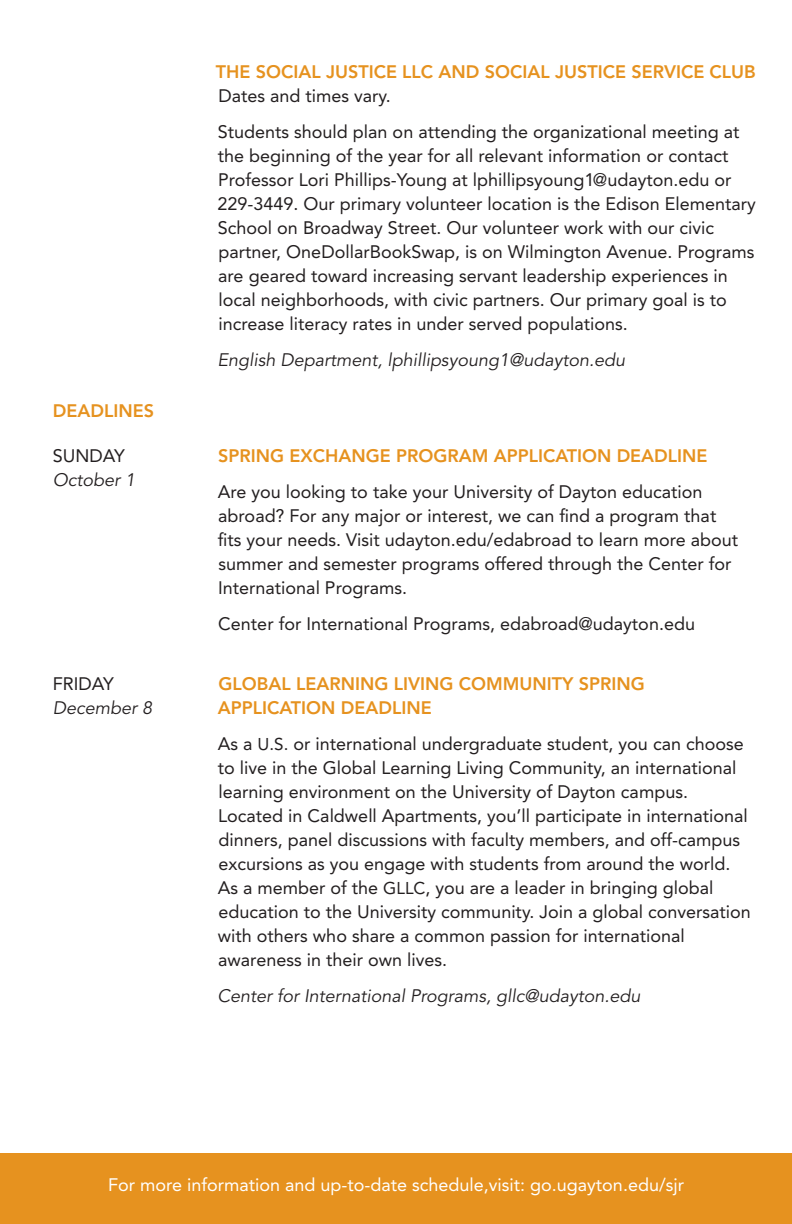
<style>
.page{position:relative;width:792px;height:1224px;background:#fff}
.page>*{position:absolute;margin:0;border:0;box-sizing:border-box;transform-origin:0 0}
.body_text{font:18px/24px "Avenir LT Std";color:#231f20}
.body_text-2{font:800 18px/24px "Avenir LT Std";color:#e6921f}
.body_text-3{font:italic 18px/24px "Avenir LT Std";color:#231f20}
.body_text-4{font:18px "Avenir LT Std";color:#fff}
.s1{font-style:normal}
.s2{font-weight:400;color:#231f20}
.s3{font-size:17px}
</style>
<div class="page">
<div style="left:0;top:1153px;width:792px;height:71px;background:#e6921f"></div>
<p class="body_text-2" style="left:53px;top:399px;width:103px">DEADLINES</p>
<p class="body_text-3" style="left:53px;top:445px;width:84px"><span class="s1">SUNDAY<br></span>October 1</p>
<p class="body_text-3" style="left:53px;top:673px;width:101px"><span class="s1">FRIDAY<br></span>December 8</p>
<p class="body_text-2" style="left:216px;top:60px;width:542px">THE SOCIAL JUSTICE LLC AND SOCIAL JUSTICE SERVICE CLUB<br><span class="s2">Dates and times vary.</span></p>
<p class="body_text" style="left:217px;top:120px;width:540px">Students should plan on attending the organizational meeting at the beginning of the year for all relevant information or contact Professor Lori Phillips-Young at lphillipsyoung1@udayton.edu or 229-3449. Our primary volunteer location is the Edison Elementary School on Broadway Street. Our volunteer work with our civic partner, OneDollarBookSwap, is on Wilmington Avenue. Programs are geared toward increasing servant leadership experiences in local neighborhoods, with civic partners. Our primary goal is to increase literacy rates in under served populations.</p>
<p class="body_text-3" style="left:217px;top:349px;width:409px">English Department, lphillipsyoung1@udayton.edu</p>
<p class="body_text-2" style="left:218px;top:444px;width:491px">SPRING EXCHANGE PROGRAM APPLICATION DEADLINE</p>
<p class="body_text" style="left:218px;top:480px;width:522px">Are you looking to take your University of Dayton education abroad? For any major or interest, we can find a program that fits your needs. Visit udayton.edu/edabroad to learn more about summer and semester programs offered through the Center for International Programs.</p>
<p class="body_text" style="left:218px;top:612px;width:478px">Center for International Programs, edabroad@udayton.edu</p>
<p class="body_text-2" style="left:218px;top:672px;width:428px">GLOBAL LEARNING LIVING COMMUNITY SPRING<br>APPLICATION DEADLINE</p>
<p class="body_text" style="left:218px;top:732px;width:535px">As a <span class="s3">U.S.</span> or international undergraduate student, you can choose to live in the Global Learning Living Community, an international learning environment on the University of Dayton campus.<br>Located in Caldwell Apartments, you’ll participate in international dinners, panel discussions with faculty members, and off-campus excursions as you engage with students from around the world.<br>As a member of the <span class="s3">GLLC</span>, you are a leader in bringing global education to the University community. Join a global conversation with others who share a common passion for international awareness in their own lives.</p>
<p class="body_text-3" style="left:218px;top:985px;width:425px">Center for International Programs, gllc@udayton.edu</p>
<p class="body_text-4" style="left:108px;top:1174px;width:577px">For more information and up-to-date schedule,visit: go.ugayton.edu/sjr</p>
</div>
